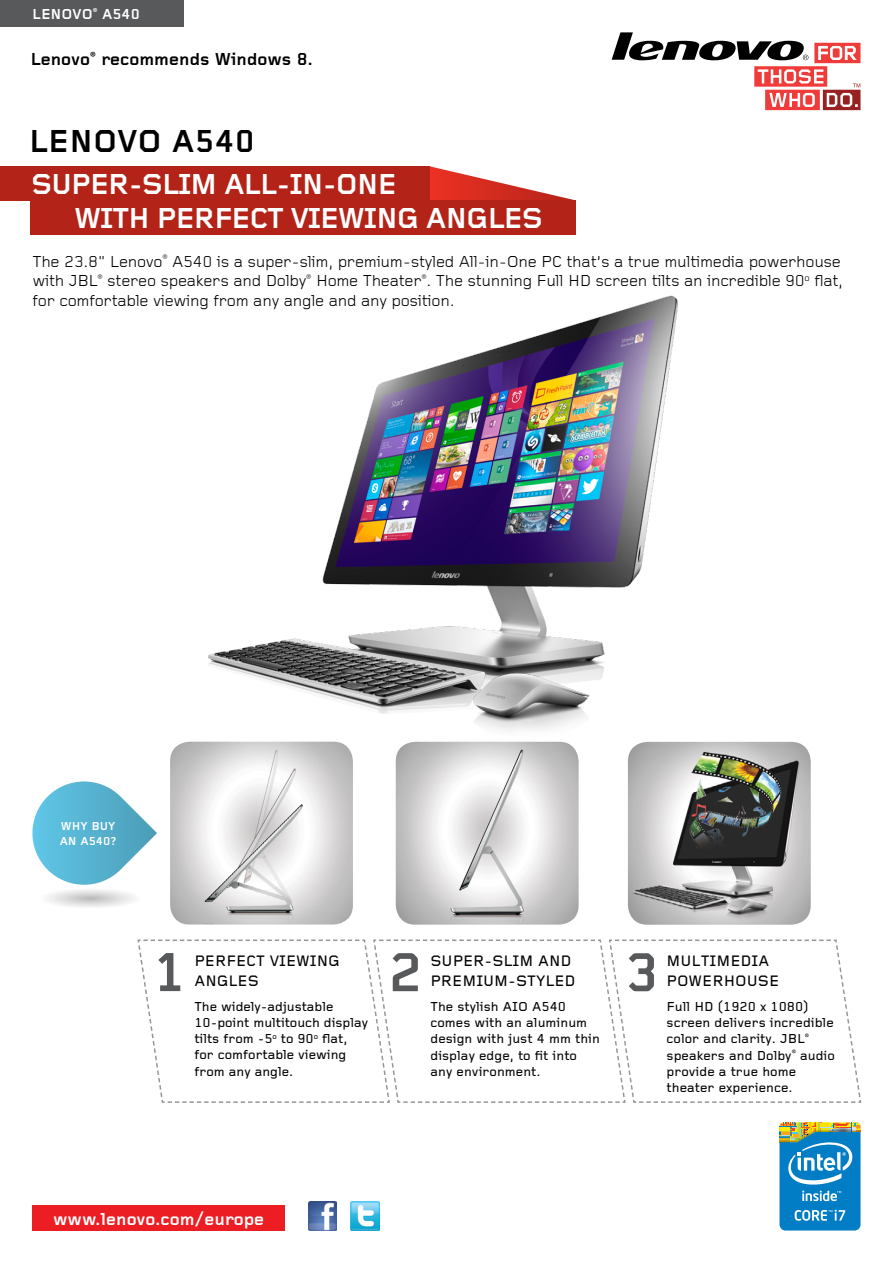
<style>
.page{position:relative;width:893px;height:1263px;background:#fff}
.page>*{position:absolute;margin:0;border:0;box-sizing:border-box;transform-origin:0 0}
.t1{font:700 57px "Foundry Gridnik";color:#58595b}
.t2{font:700 33px "Foundry Gridnik";color:#000}
.t3{font:700 30px/34px "Foundry Gridnik";letter-spacing:-.04em;color:#fff}
.t4{font:700 18px "Foundry Gridnik";color:#000}
.t5{font:700 18px "Foundry Gridnik";color:#fff}
.t6{font:16.5px/19.5px "Foundry Gridnik";letter-spacing:-.02em;color:#000}
.t7{font:500 15.75px/20.5px "Foundry Gridnik";color:#000}
.t8{font:700 15px "Foundry Gridnik";color:#fff}
.t9{font:500 13.5px/16.2px "Foundry Gridnik";color:#000}
.t10{font:700 12px/15px "Foundry Gridnik";color:#fff}
</style>
<div class="page">
<div style="left:0;top:0;width:184px;height:27px;background:#58595b"></div>
<svg style="left:612px;top:32px;width:248px;height:78px"></svg>
<svg style="left:32px;top:781px;width:125px;height:96px"></svg>
<img style="left:48px;top:877px;width:86px;height:30px">
<img style="left:170px;top:742px;width:183px;height:182px">
<img style="left:396px;top:742px;width:183px;height:183px">
<img style="left:628px;top:742px;width:183px;height:183px">
<svg style="left:429px;top:166px;width:145px;height:34px"></svg>
<div style="left:0;top:166px;width:429px;height:34px;background:#b32317"></div>
<div style="left:30px;top:200px;width:545px;height:34px;background:#b32317"></div>
<svg style="left:779px;top:1122px;width:81px;height:108px;background:#3d95bd"></svg>
<svg style="left:137px;top:939px;width:725px;height:164px"></svg>
<div style="left:32px;top:1205px;width:253px;height:25px;background:#ed1d24"></div>
<img style="left:350px;top:1202px;width:29px;height:28px">
<img style="left:308px;top:1202px;width:29px;height:28px">
<img style="left:208px;top:295px;width:470px;height:436px">
<p class="t8" style="left:32px;top:5px;width:109px">lenovo<sup>®</sup> A540</p>
<h3 class="t4" style="left:30px;top:49px;width:284px">Lenovo<sup>®</sup> recommends Windows 8.</h3>
<h2 class="t2" style="left:29px;top:123px;width:227px">Len ovo A540</h2>
<h3 class="t3" style="left:30px;top:168px;width:368px">Super-slim All-in -On e w</h3>
<h3 class="t3" style="left:100px;top:202px;width:439px">ith perfect viewin g an gles</h3>
<p class="t6" style="left:32px;top:252px;width:812px">The 23.8" Lenovo<sup>®</sup> A540 is a super-slim, premium-styled All-in-One PC that’s a true multimedia powerhouse with JBL<sup>®</sup> stereo speakers and Dolby<sup>®</sup> Home Theater<sup>®</sup>. The stunning Full HD screen tilts an incredible 90<sup>o</sup> flat, for comfortable viewing from any angle and any position.</p>
<p class="t10" style="left:60px;top:819px;width:59px">Why Buy<br>AN A540?</p>
<h1 class="t1" style="left:152px;top:941px;width:36px">1</h1>
<p class="t7" style="left:430px;top:951px;width:147px">Super-slim and premium-styled</p>
<p class="t9" style="left:430px;top:999px;width:171px">The stylish AIO A540 comes with an aluminum design with just 4 mm thin display edge, to fit into any environment.</p>
<h1 class="t1" style="left:388px;top:941px;width:36px">2</h1>
<p class="t7" style="left:667px;top:951px;width:114px">M ultimedia powerhouse</p>
<p class="t9" style="left:667px;top:999px;width:170px">Full HD (1920 x 1080) screen delivers incredible color and clarity. JBL<sup>® </sup>speakers and Dolby<sup>®</sup> audio provide a true home theater experience.</p>
<h1 class="t1" style="left:624px;top:941px;width:36px">3</h1>
<p class="t7" style="left:194px;top:951px;width:147px">Perfect viewing angles</p>
<p class="t9" style="left:194px;top:999px;width:175px">The widely-adjustable<br>10-point multitouch display tilts from -5<sup>o</sup> to 90<sup>o</sup> flat, for comfortable viewing from any angle.</p>
<h3 class="t5" style="left:53px;top:1209px;width:213px">www.lenovo.com/europe</h3>
</div>
